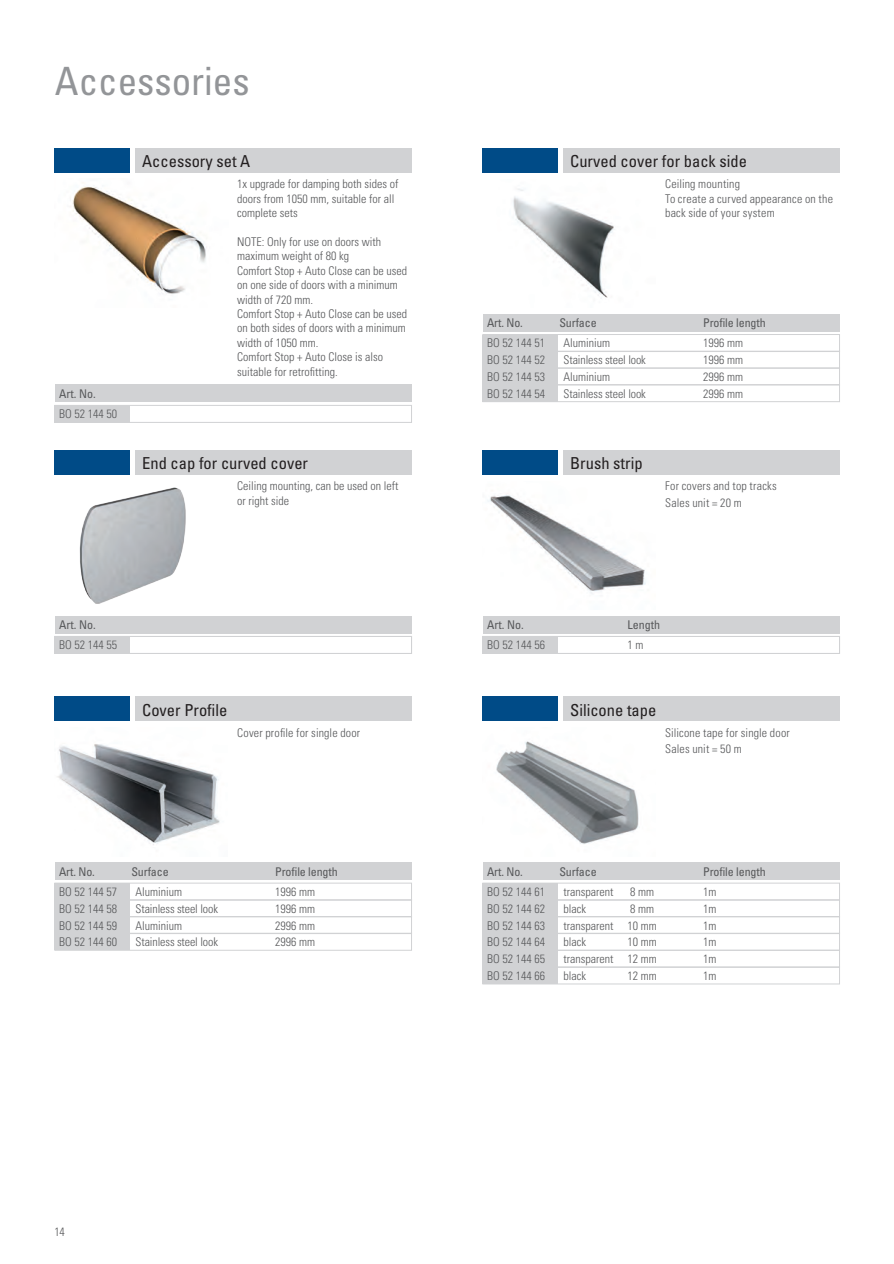
<style>
.page{position:relative;width:894px;height:1264px;background:#fff}
.page>*{position:absolute;margin:0;border:0;box-sizing:border-box;transform-origin:0 0}
.t1{font:condensed 39px "Univers";color:#939598}
.t2{font:condensed 16.5px "Univers";color:#231f20}
.t3{font:300 condensed 12px/14.4px "Univers";color:#57585a}
.t4{font:condensed 12px "Univers";letter-spacing:-.01em;color:#57585a}
</style>
<div class="page">
<img style="left:70px;top:182px;width:137px;height:112px">
<img style="left:513px;top:189px;width:101px;height:110px">
<img style="left:79px;top:487px;width:107px;height:117px">
<img style="left:487px;top:495px;width:159px;height:99px">
<img style="left:496px;top:741px;width:143px;height:103px">
<img style="left:57px;top:744px;width:163px;height:101px">
<div style="left:55px;top:148px;width:75px;height:24px;background:#004b87"></div>
<div style="left:483px;top:148px;width:75px;height:24px;background:#004b87"></div>
<div style="left:483px;top:335px;width:75px;height:66px;background:#d1d2d4"></div>
<div style="left:483px;top:636px;width:75px;height:17px;background:#d1d2d4"></div>
<div style="left:54px;top:636px;width:75px;height:17px;background:#d1d2d4"></div>
<div style="left:54px;top:405px;width:75px;height:17px;background:#d1d2d4"></div>
<div style="left:135px;top:148px;width:276px;height:24px;background:#d1d2d4"></div>
<div style="left:563px;top:148px;width:276px;height:24px;background:#d1d2d4"></div>
<div style="left:55px;top:385px;width:356px;height:17px;background:#d1d2d4"></div>
<div style="left:483px;top:314px;width:356px;height:17px;background:#d1d2d4"></div>
<div style="left:54px;top:405px;width:358px;height:18px;border:1px solid #d1d2d4"></div>
<div style="left:482px;top:334px;width:358px;height:18px;border:1px solid #d1d2d4"></div>
<div style="left:482px;top:351px;width:358px;height:18px;border:1px solid #d1d2d4"></div>
<div style="left:482px;top:384px;width:358px;height:18px;border:1px solid #d1d2d4"></div>
<div style="left:55px;top:450px;width:75px;height:24px;background:#004b87"></div>
<div style="left:483px;top:450px;width:75px;height:24px;background:#004b87"></div>
<div style="left:135px;top:450px;width:276px;height:24px;background:#d1d2d4"></div>
<div style="left:563px;top:450px;width:276px;height:24px;background:#d1d2d4"></div>
<div style="left:55px;top:616px;width:356px;height:17px;background:#d1d2d4"></div>
<div style="left:483px;top:616px;width:356px;height:17px;background:#d1d2d4"></div>
<div style="left:483px;top:697px;width:75px;height:24px;background:#004b87"></div>
<div style="left:55px;top:697px;width:75px;height:24px;background:#004b87"></div>
<div style="left:563px;top:697px;width:276px;height:24px;background:#d1d2d4"></div>
<div style="left:135px;top:697px;width:276px;height:24px;background:#d1d2d4"></div>
<div style="left:483px;top:883px;width:75px;height:101px;background:#d1d2d4"></div>
<div style="left:55px;top:883px;width:75px;height:67px;background:#d1d2d4"></div>
<div style="left:483px;top:863px;width:356px;height:17px;background:#d1d2d4"></div>
<div style="left:55px;top:863px;width:356px;height:17px;background:#d1d2d4"></div>
<div style="left:482px;top:883px;width:358px;height:17px;border:1px solid #d1d2d4"></div>
<div style="left:54px;top:883px;width:358px;height:17px;border:1px solid #d1d2d4"></div>
<div style="left:482px;top:916px;width:358px;height:18px;border:1px solid #d1d2d4"></div>
<div style="left:482px;top:950px;width:358px;height:17px;border:1px solid #d1d2d4"></div>
<div style="left:54px;top:916px;width:358px;height:18px;border:1px solid #d1d2d4"></div>
<div style="left:482px;top:899px;width:358px;height:18px;border:1px solid #d1d2d4"></div>
<div style="left:54px;top:899px;width:358px;height:18px;border:1px solid #d1d2d4"></div>
<div style="left:482px;top:933px;width:358px;height:17px;border:1px solid #d1d2d4"></div>
<div style="left:482px;top:966px;width:358px;height:18px;border:1px solid #d1d2d4"></div>
<div style="left:54px;top:933px;width:358px;height:17px;border:1px solid #d1d2d4"></div>
<div style="left:54px;top:636px;width:358px;height:18px;border:1px solid #d1d2d4"></div>
<div style="left:482px;top:636px;width:358px;height:18px;border:1px solid #d1d2d4"></div>
<h1 class="t1" style="left:55px;top:57px;width:196px">Accessories</h1>
<h2 class="t2" style="left:142px;top:151px;width:110px">Accessory set A</h2>
<p class="t4" style="left:59px;top:386px;width:38px">Art. No.</p>
<p class="t3" style="left:59px;top:407px;width:59px">BO 52 144 50</p>
<p class="t3" style="left:237px;top:177px;width:163px">1x upgrade for damping both sides of doors from 1050 mm, suitable for all complete sets</p>
<p class="t3" style="left:237px;top:235px;width:171px">NOTE: Only for use on doors with maximum weight of 80 kg<br>Comfort Stop + Auto Close can be used on one side of doors with a minimum width of 720 mm.<br>Comfort Stop + Auto Close can be used on both sides of doors with a minimum width of 1050 mm.<br>Comfort Stop + Auto Close is also suitable for retrofitting.</p>
<h2 class="t2" style="left:142px;top:452px;width:167px">End cap for curved cover</h2>
<p class="t3" style="left:237px;top:479px;width:163px">Ceiling mounting, can be used on left or right side</p>
<p class="t4" style="left:59px;top:617px;width:38px">Art. No.</p>
<p class="t3" style="left:59px;top:638px;width:59px">BO 52 144 55</p>
<h2 class="t2" style="left:570px;top:151px;width:178px">Curved cover for back side</h2>
<p class="t3" style="left:665px;top:177px;width:169px">Ceiling mounting<br>To create a curved appearance on the back side of your system</p>
<p class="t4" style="left:487px;top:315px;width:37px">Art. No.</p>
<p class="t4" style="left:559px;top:315px;width:39px">Surface</p>
<p class="t4" style="left:703px;top:315px;width:64px">Profile length</p>
<p class="t3" style="left:487px;top:336px;width:59px">BO 52 144 51</p>
<p class="t3" style="left:564px;top:336px;width:48px">Aluminium</p>
<p class="t3" style="left:703px;top:336px;width:41px">1996 mm</p>
<p class="t3" style="left:487px;top:353px;width:59px">BO 52 144 52</p>
<p class="t3" style="left:564px;top:353px;width:84px">Stainless steel look</p>
<p class="t3" style="left:703px;top:353px;width:41px">1996 mm</p>
<p class="t3" style="left:487px;top:370px;width:59px">BO 52 144 53</p>
<p class="t3" style="left:564px;top:370px;width:48px">Aluminium</p>
<p class="t3" style="left:703px;top:370px;width:41px">2996 mm</p>
<p class="t3" style="left:487px;top:386px;width:59px">BO 52 144 54</p>
<p class="t3" style="left:564px;top:386px;width:84px">Stainless steel look</p>
<p class="t3" style="left:703px;top:386px;width:41px">2996 mm</p>
<h2 class="t2" style="left:570px;top:452px;width:74px">Brush strip</h2>
<p class="t3" style="left:665px;top:478px;width:113px;line-height:16.2px">For covers and top tracks<br>Sales unit = 20 m</p>
<p class="t4" style="left:487px;top:617px;width:38px">Art. No.</p>
<p class="t4" style="left:627px;top:617px;width:34px">Length</p>
<p class="t3" style="left:487px;top:638px;width:59px">BO 52 144 56</p>
<p class="t3" style="left:627px;top:638px;width:17px">1 m</p>
<h2 class="t2" style="left:142px;top:699px;width:87px">Cover Profile</h2>
<h2 class="t2" style="left:570px;top:699px;width:88px">Silicone tape</h2>
<p class="t3" style="left:237px;top:725px;width:125px">Cover profile for single door</p>
<p class="t3" style="left:665px;top:725px;width:126px;line-height:16.2px">Silicone tape for single door<br>Sales unit = 50 m</p>
<p class="t4" style="left:59px;top:864px;width:37px">Art. No.</p>
<p class="t4" style="left:131px;top:864px;width:39px">Surface</p>
<p class="t4" style="left:275px;top:864px;width:64px">Profile length</p>
<p class="t4" style="left:487px;top:864px;width:37px">Art. No.</p>
<p class="t4" style="left:559px;top:864px;width:39px">Surface</p>
<p class="t4" style="left:703px;top:864px;width:64px">Profile length</p>
<p class="t3" style="left:59px;top:884px;width:59px">BO 52 144 57</p>
<p class="t3" style="left:136px;top:884px;width:48px">Aluminium</p>
<p class="t3" style="left:275px;top:884px;width:41px">1996 mm</p>
<p class="t3" style="left:59px;top:901px;width:59px">BO 52 144 58</p>
<p class="t3" style="left:136px;top:901px;width:84px">Stainless steel look</p>
<p class="t3" style="left:275px;top:901px;width:41px">1996 mm</p>
<p class="t3" style="left:59px;top:918px;width:59px">BO 52 144 59</p>
<p class="t3" style="left:136px;top:918px;width:48px">Aluminium</p>
<p class="t3" style="left:275px;top:918px;width:41px">2996 mm</p>
<p class="t3" style="left:59px;top:935px;width:59px">BO 52 144 60</p>
<p class="t3" style="left:136px;top:935px;width:84px">Stainless steel look</p>
<p class="t3" style="left:275px;top:935px;width:41px">2996 mm</p>
<p class="t3" style="left:487px;top:884px;width:59px">BO 52 144 61</p>
<p class="t3" style="left:564px;top:884px;width:51px">transparent</p>
<p class="t3" style="left:630px;top:884px;width:25px">8 mm</p>
<p class="t3" style="left:703px;top:884px;width:15px">1m</p>
<p class="t3" style="left:487px;top:901px;width:59px">BO 52 144 62</p>
<p class="t3" style="left:564px;top:901px;width:24px">black</p>
<p class="t3" style="left:630px;top:901px;width:25px">8 mm</p>
<p class="t3" style="left:703px;top:901px;width:15px">1m</p>
<p class="t3" style="left:487px;top:918px;width:59px">BO 52 144 63</p>
<p class="t3" style="left:564px;top:918px;width:95px">transparent 10 mm</p>
<p class="t3" style="left:703px;top:918px;width:15px">1m</p>
<p class="t3" style="left:487px;top:935px;width:59px">BO 52 144 64</p>
<p class="t3" style="left:564px;top:935px;width:24px">black</p>
<p class="t3" style="left:627px;top:935px;width:31px">10 mm</p>
<p class="t3" style="left:703px;top:935px;width:15px">1m</p>
<p class="t3" style="left:487px;top:952px;width:59px">BO 52 144 65</p>
<p class="t3" style="left:564px;top:952px;width:95px">transparent 12 mm</p>
<p class="t3" style="left:703px;top:952px;width:15px">1m</p>
<p class="t3" style="left:487px;top:968px;width:59px">BO 52 144 66</p>
<p class="t3" style="left:564px;top:968px;width:24px">black</p>
<p class="t3" style="left:627px;top:968px;width:31px">12 mm</p>
<p class="t3" style="left:703px;top:968px;width:15px">1m</p>
<p class="t3" style="left:54px;top:1224px;width:12px">14</p>
</div>
